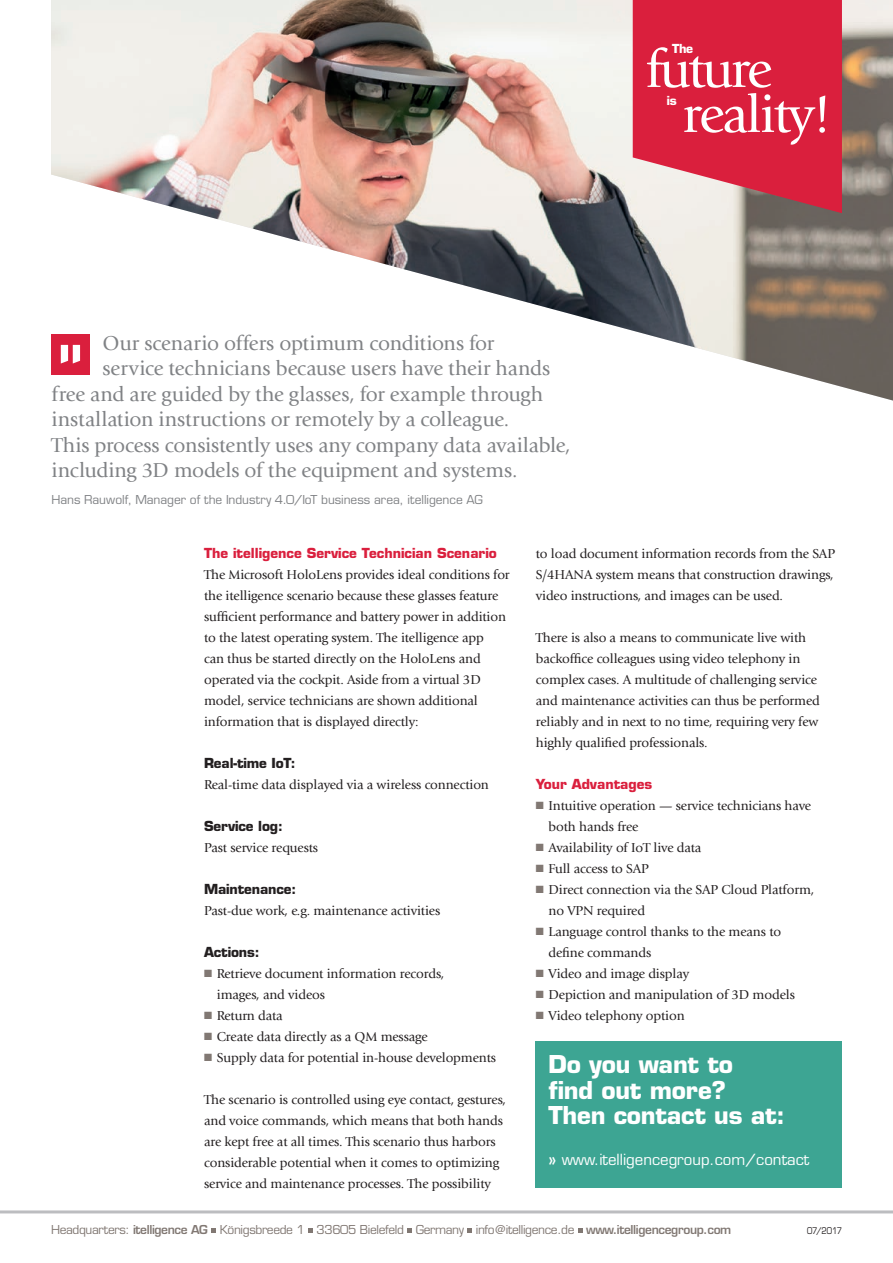
<style>
.page{position:relative;width:893px;height:1263px;background:#fff}
.page>*{position:absolute;margin:0;border:0;box-sizing:border-box;transform-origin:0 0}
.t1{font:54px/45px "Giovanni LTCE";letter-spacing:-.04em;color:#fff}
.t2{font:700 24px/25.5px "Eurostile LTCE";letter-spacing:-.01em;color:#fff}
.t3{font:21px "Giovanni LTCE";letter-spacing:-.01em;color:#808285}
.t4{font:500 15px "Eurostile LTCE";color:#fff}
.t5{font:13.5px/21px "Giovanni LTCE";letter-spacing:-.01em;color:#231f20}
.t6{font:700 13.5px "Eurostile LTCE";color:#da1f3d}
.t7{font:700 13.5px "Eurostile LTCE";letter-spacing:-.01em;color:#231f20}
.t8{font:700 12.15px "Eurostile LTCE";color:#fff}
.t9{font:500 12px "Eurostile LTCE";letter-spacing:-.03em;color:#817873}
.t10{font:500 12px "Eurostile LTCE";letter-spacing:-.005em;color:#808285}
.t11{font:500 9px "Eurostile LTCE";letter-spacing:-.005em;color:#231f20;scale:.85 1}
.s1{color:#817873}
.s2{font-weight:600}
</style>
<div class="page">
<div style="left:536px;top:1041px;width:306px;height:147px;background:#3da593"></div>
<hr style="left:0;top:1210px;width:893px;height:3px;background:#bcbdc0">
<img style="left:51px;top:0;width:842px;height:401px">
<svg style="left:633px;top:0;width:209px;height:213px;background:#d93750"></svg>
<div style="left:51px;top:334px;width:39px;height:40px;background:#da1f3d"></div>
<svg style="left:61px;top:345px;width:19px;height:18px"></svg>
<svg style="left:211px;top:1228px;width:5px;height:5px"></svg>
<svg style="left:308px;top:1228px;width:5px;height:5px"></svg>
<svg style="left:407px;top:1228px;width:5px;height:5px"></svg>
<svg style="left:467px;top:1228px;width:5px;height:5px"></svg>
<svg style="left:578px;top:1228px;width:5px;height:5px"></svg>
<h3 class="t3" style="left:103px;top:331px;width:393px">Our scenario offers optimum conditions for</h3>
<h3 class="t3" style="left:103px;top:357px;width:449px">service technicians because users have their hands</h3>
<h3 class="t3" style="left:52px;top:382px;width:493px">free and are guided by the glasses, for example through</h3>
<h3 class="t3" style="left:52px;top:408px;width:459px">installation instructions or remotely by a colleague.</h3>
<h3 class="t3" style="left:52px;top:433px;width:520px">This process consistently uses any company data available,</h3>
<h3 class="t3" style="left:52px;top:459px;width:467px">including 3D models of the equipment and systems.</h3>
<p class="t10" style="left:52px;top:493px;width:433px">Hans Rauwolf, Manager of the Industry 4.0/IoT business area, itelligence AG</p>
<p class="t8" style="left:672px;top:41px;width:23px">The</p>
<h1 class="t1" style="left:682px;top:47px;width:151px;text-indent:-37px">future reality!</h1>
<p class="t8" style="left:667px;top:93px;width:11px">is</p>
<p class="t6" style="left:204px;top:545px;width:294px">The itelligence Service Technician Scenario</p>
<p class="t5" style="left:204px;top:564px;width:307px">The Microsoft HoloLens provides ideal conditions for the itelligence scenario because these glasses feature sufficient performance and battery power in addition to the latest operating system. The itelligence app<br>can thus be started directly on the HoloLens and operated via the cockpit. Aside from a virtual 3D model, service technicians are shown additional information that is displayed directly:</p>
<p class="t7" style="left:204px;top:755px;width:93px">Real-time IoT:</p>
<p class="t5" style="left:204px;top:774px;width:286px">Real-time data displayed via a wireless connection</p>
<p class="t7" style="left:204px;top:818px;width:80px">Service log:</p>
<p class="t5" style="left:204px;top:837px;width:116px">Past service requests</p>
<p class="t7" style="left:204px;top:881px;width:94px">Maintenance:</p>
<p class="t5" style="left:204px;top:900px;width:238px">Past-due work, e.g. maintenance activities</p>
<p class="t7" style="left:204px;top:944px;width:57px">Actions:</p>
<p class="t5" style="left:217px;top:963px;width:229px;text-indent:-13px"><span class="s1">■</span> Retrieve document information records, images, and videos</p>
<p class="t5" style="left:204px;top:1005px;width:80px"><span class="s1">■</span> Return data</p>
<p class="t5" style="left:204px;top:1026px;width:225px"><span class="s1">■</span> Create data directly as a QM message</p>
<p class="t5" style="left:204px;top:1047px;width:294px"><span class="s1">■</span> Supply data for potential in-house developments</p>
<p class="t5" style="left:204px;top:1089px;width:303px">The scenario is controlled using eye contact, gestures, and voice commands, which means that both hands are kept free at all times. This scenario thus harbors considerable potential when it comes to optimizing service and maintenance processes. The possibility</p>
<p class="t5" style="left:536px;top:543px;width:301px;text-align:justify">to load document information records from the SAP S/4HANA system means that construction drawings, video instructions, and images can be used.</p>
<p class="t5" style="left:536px;top:627px;width:286px">There is also a means to communicate live with backoffice colleagues using video telephony in complex cases. A multitude of challenging service and maintenance activities can thus be performed reliably and in next to no time, requiring very few highly qualified professionals.</p>
<p class="t6" style="left:536px;top:776px;width:118px">Your Advantages</p>
<p class="t5" style="left:549px;top:795px;width:264px;text-indent:-13px"><span class="s1">■</span> Intuitive operation — service technicians have both hands free</p>
<p class="t5" style="left:536px;top:837px;width:167px"><span class="s1">■</span> Availability of IoT live data</p>
<p class="t5" style="left:536px;top:858px;width:115px"><span class="s1">■</span> Full access to SAP</p>
<p class="t5" style="left:549px;top:879px;width:267px;text-indent:-13px"><span class="s1">■</span> Direct connection via the SAP Cloud Platform, no VPN required</p>
<p class="t5" style="left:549px;top:921px;width:234px;text-indent:-13px"><span class="s1">■</span> Language control thanks to the means to define commands</p>
<p class="t5" style="left:536px;top:963px;width:155px"><span class="s1">■</span> Video and image display</p>
<p class="t5" style="left:536px;top:984px;width:261px"><span class="s1">■</span> Depiction and manipulation of 3D models</p>
<p class="t5" style="left:536px;top:1005px;width:150px"><span class="s1">■</span> Video telephony option</p>
<h2 class="t2" style="left:549px;top:1052px;width:238px">Do you want to<br>find out more?<br>Then contact us at:</h2>
<p class="t4" style="left:549px;top:1151px;width:262px"><span class="s2">»</span> www.itelligencegroup.com/contact</p>
<p class="t9" style="left:51px;top:1223px;width:682px">Headquarters: <span class="s2">itelligence AG</span> Königsbreede 1 33605 Bielefeld Germany info@itelligence.de <span class="s2">www.itelligencegroup.com</span></p>
<p class="t11" style="left:807px;top:1225px;width:43px">07/2017</p>
</div>
